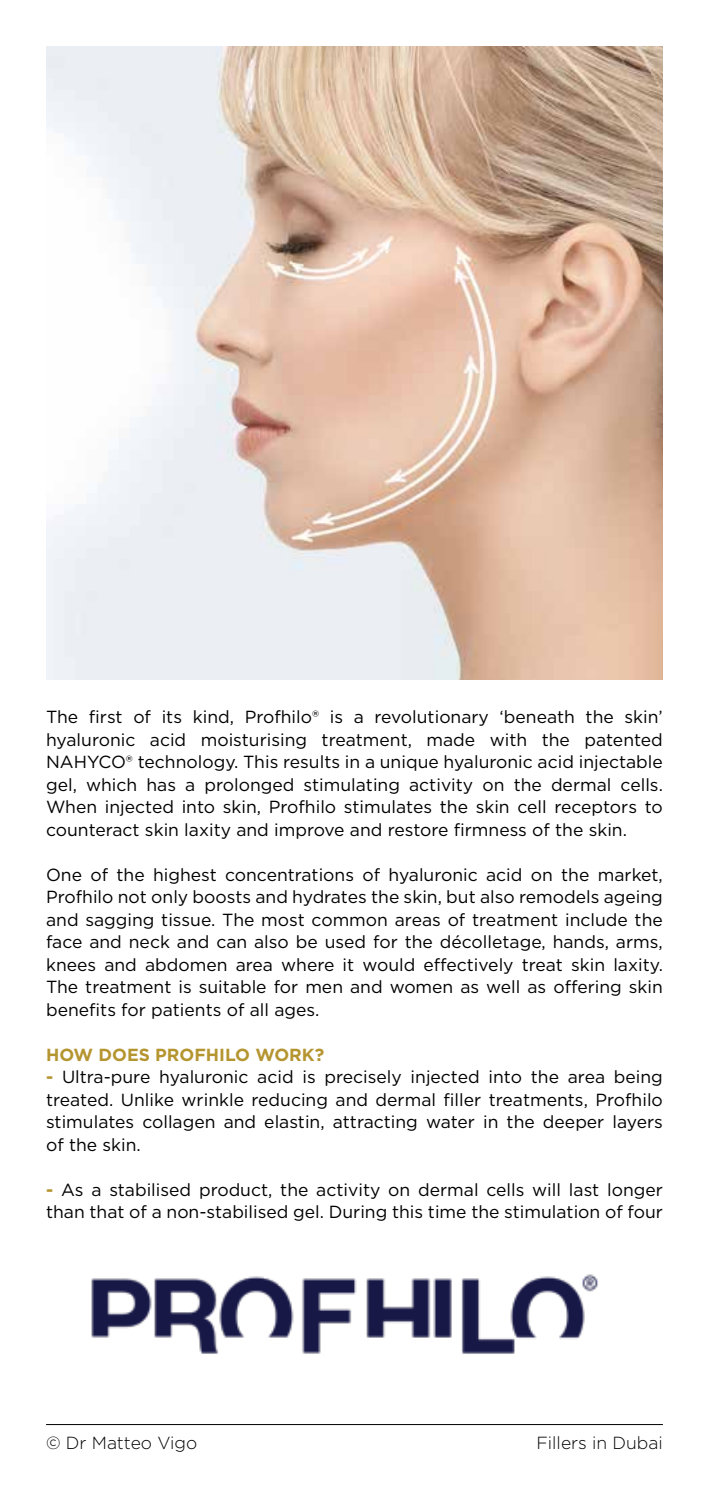
<style>
.page{position:relative;width:709px;height:1489px;background:#fff}
.page>*{position:absolute;margin:0;border:0;box-sizing:border-box;transform-origin:0 0}
.t1{font:17.5px/22.5px "Gotham";color:#000;text-align:justify}
.t2{font:300 17.5px "Gotham";color:#000}
.t3{font:700 17.5px "Gotham";color:#b59530}
.s1{font-weight:700;color:#b59530}
</style>
<div class="page">
<hr style="left:46px;top:1423px;width:617px;height:1px;background:#000">
<img style="left:46px;top:46px;width:617px;height:633px">
<img style="left:91px;top:1274px;width:507px;height:80px">
<p class="t1" style="left:46px;top:705px;width:618px">The first of its kind, Profhilo® is a revolutionary ‘beneath the skin’ hyaluronic acid moisturising treatment, made with the patented NAHYCO® technology. This results in a unique hyaluronic acid injectable gel, which has a prolonged stimulating activity on the dermal cells.<br>When injected into skin, Profhilo stimulates the skin cell receptors to counteract skin laxity and improve and restore firmness of the skin.</p>
<p class="t1" style="left:46px;top:862px;width:618px">One of the highest concentrations of hyaluronic acid on the market, Profhilo not only boosts and hydrates the skin, but also remodels ageing and sagging tissue. The most common areas of treatment include the face and neck and can also be used for the décolletage, hands, arms, knees and abdomen area where it would effectively treat skin laxity.<br>The treatment is suitable for men and women as well as offering skin benefits for patients of all ages.</p>
<p class="t3" style="left:46px;top:1042px;width:279px">HOW DOES PROFHILO WORK?</p>
<p class="t1" style="left:46px;top:1065px;width:618px"><span class="s1">-</span> Ultra-pure hyaluronic acid is precisely injected into the area being treated. Unlike wrinkle reducing and dermal filler treatments, Profhilo stimulates collagen and elastin, attracting water in the deeper layers of the skin.</p>
<p class="t1" style="left:46px;top:1177px;width:618px"><span class="s1">-</span> As a stabilised product, the activity on dermal cells will last longer than that of a non-stabilised gel. During this time the stimulation of four</p>
<p class="t2" style="left:46px;top:1431px;width:153px">© Dr Matteo Vigo</p>
<p class="t2" style="left:536px;top:1431px;width:128px">Fillers in Dubai</p>
</div>
